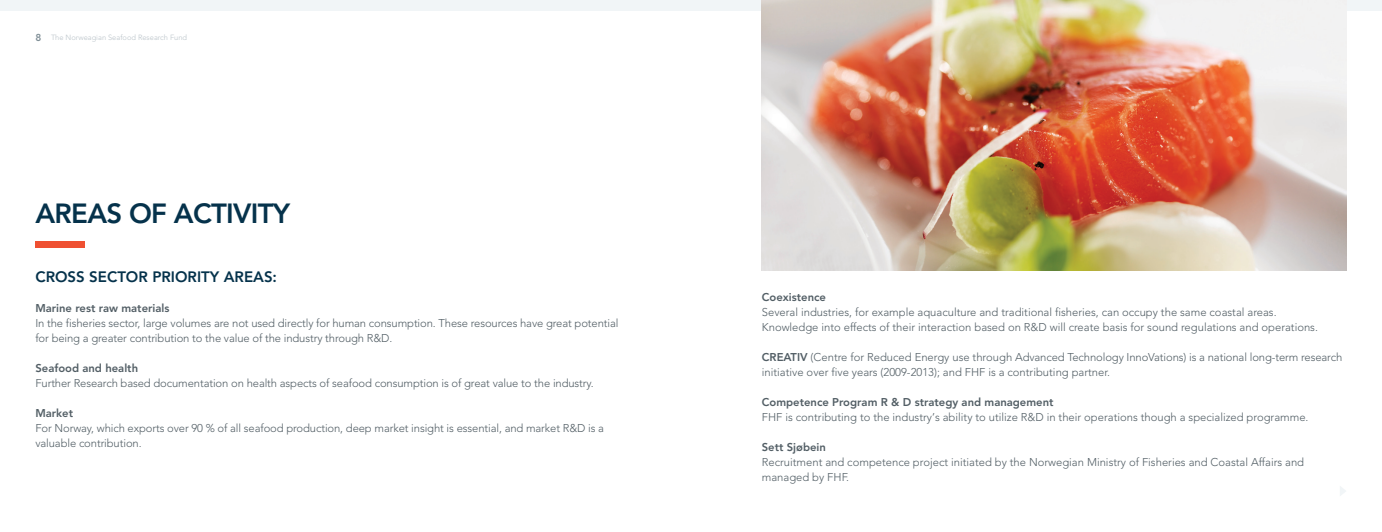
<style>
.page{position:relative;width:1382px;height:532px;background:#fff}
.page>*{position:absolute;margin:0;border:0;box-sizing:border-box;transform-origin:0 0}
.t1{font:800 27.5px "Avenir";color:#05324b}
.t2{font:800 15px "Avenir";color:#05324b}
.t3{font:300 11.25px/15px "Avenir";color:#525e65}
.t4{font:800 11.25px "Avenir";color:#525e65}
.t5{font:300 7.5px "Avenir";color:#bac3c9}
.s1{font-weight:800;font-size:10px;color:#7f8e96}
.s2{font-weight:800}
</style>
<div class="page">
<div style="left:0;top:0;width:1382px;height:11px;background:#f1f5f7"></div>
<div style="left:35px;top:240px;width:50px;height:7px;background:#ef5032"></div>
<img style="left:762px;top:0;width:584px;height:270px">
<svg style="left:1340px;top:486px;width:6px;height:10px"></svg>
<p class="t5" style="left:35px;top:33px;width:153px"><span class="s1">8</span> The Norweagian Seafood Research Fund</p>
<h1 class="t1" style="left:35px;top:197px;width:37px">Areas</h1>
<h1 class="t1" style="left:129px;top:197px;width:61px">of activity</h1>
<h2 class="t2" style="left:35px;top:268px;width:21px">Cross</h2>
<h2 class="t2" style="left:89px;top:268px;width:11px">sector</h2>
<h2 class="t2" style="left:152px;top:268px;width:19px">priority</h2>
<h2 class="t2" style="left:224px;top:268px;width:11px">areas</h2>
<h2 class="t2" style="left:273px;top:268px;width:6px">:</h2>
<p class="t4" style="left:35px;top:301px;width:135px">Marine rest raw materials</p>
<p class="t3" style="left:35px;top:315px;width:585px">In the fisheries sector, large volumes are not used directly for human consumption. These resources have great potential for being a greater contribution to the value of the industry through R&amp;D.</p>
<p class="t4" style="left:35px;top:361px;width:104px">Seafood and health</p>
<p class="t3" style="left:35px;top:375px;width:560px">Further Research based documentation on health aspects of seafood consumption is of great value to the industry.</p>
<p class="t4" style="left:35px;top:406px;width:39px">Market</p>
<p class="t3" style="left:35px;top:420px;width:570px">For Norway, which exports over 90 % of all seafood production, deep market insight is essential, and market R&amp;D is a valuable contribution.</p>
<p class="t4" style="left:762px;top:290px;width:66px">Coexistence</p>
<p class="t3" style="left:762px;top:305px;width:558px">Several industries, for example aquaculture and traditional fisheries, can occupy the same coastal areas.<br>Knowledge into effects of their interaction based on R&amp;D will create basis for sound regulations and operations.</p>
<p class="t3" style="left:762px;top:350px;width:582px"><span class="s2">CREATIV</span> (Centre for Reduced Energy use through Advanced Technology InnoVations) is a national long-term research initiative over five years (2009-2013); and FHF is a contributing partner.</p>
<p class="t4" style="left:762px;top:395px;width:293px">Competence Program R &amp; D strategy and management</p>
<p class="t3" style="left:762px;top:410px;width:548px">FHF is contributing to the industry’s ability to utilize R&amp;D in their operations though a specialized programme.</p>
<p class="t4" style="left:762px;top:440px;width:66px">Sett Sjøbein</p>
<p class="t3" style="left:762px;top:455px;width:544px">Recruitment and competence project initiated by the Norwegian Ministry of Fisheries and Coastal Affairs and managed by FHF.</p>
</div>
